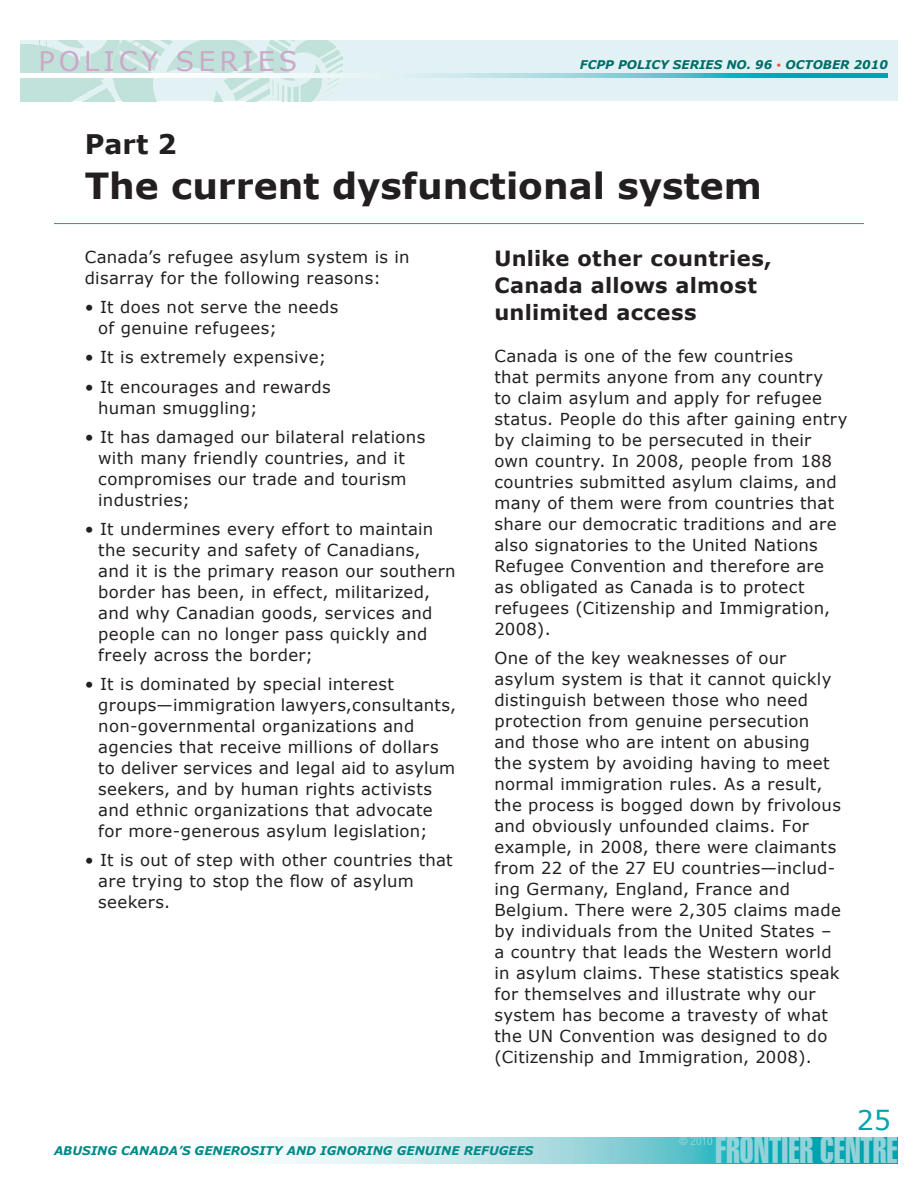
<style>
.page{position:relative;width:918px;height:1188px;background:#fff}
.page>*{position:absolute;margin:0;border:0;box-sizing:border-box;transform-origin:0 0}
.t1{font:36.6px "Swiss 911 BT Extra Compressed";color:#94d2d9}
.t2{font:700 36px "Verdana";color:#231f20}
.t3{font:27px "Verdana";letter-spacing:.15em;color:#cca8c9}
.t4{font:700 27px "Verdana";color:#231f20}
.t5{font:27px "Verdana";color:#00a4af}
.t6{font:700 21px/27px "Verdana";letter-spacing:.015em;color:#231f20}
.t7{font:16.5px/21px "Verdana";letter-spacing:.02em;color:#231f20}
.t8{font:italic 700 12px "Verdana";color:#008a87}
.t9{font:italic 700 12px "Verdana";color:#006d69}
.t10{font:condensed 11.25px "Swiss 721 BT";color:#94d2d9}
.s1{font-weight:400;font-style:normal;font-size:9px;color:#d95842}
.s2{font-family:"Swiss 911 BT Extra Compressed";font-stretch:normal}
</style>
<div class="page">
<svg style="left:261px;top:1137px;width:636px;height:26px;background:#82d0d7"></svg>
<div style="left:20px;top:40px;width:877px;height:61px;background:#e2f2f4"></div>
<img style="left:270px;top:41px;width:73px;height:60px">
<img style="left:127px;top:40px;width:143px;height:61px">
<img style="left:20px;top:40px;width:107px;height:61px">
<svg style="left:20px;top:74px;width:868px;height:3px"></svg>
<hr style="left:54px;top:223px;width:810px;height:1px;background:#00a4af">
<h3 class="t3" style="left:39px;top:44px;width:260px">POLICY SERIES</h3>
<p class="t9" style="left:580px;top:57px;width:309px">FCPP POLICY SERIES NO. 96 <span class="s1">•</span> OCTOBER 2010</p>
<h3 class="t4" style="left:85px;top:127px;width:93px">Part 2</h3>
<h2 class="t2" style="left:85px;top:163px;width:679px">The current dysfunctional system</h2>
<p class="t7" style="left:85px;top:246px;width:326px">Canada’s refugee asylum system is in disarray for the following reasons:</p>
<p class="t7" style="left:98px;top:296px;width:242px;text-indent:-14px">• It does not serve the needs of genuine refugees;</p>
<p class="t7" style="left:85px;top:346px;width:243px">• It is extremely expensive;</p>
<p class="t7" style="left:98px;top:375px;width:234px;text-indent:-14px">• It encourages and rewards human smuggling;</p>
<p class="t7" style="left:98px;top:426px;width:328px;text-indent:-14px">• It has damaged our bilateral relations with many friendly countries, and it compromises our trade and tourism industries;</p>
<p class="t7" style="left:98px;top:518px;width:359px;text-indent:-14px">• It undermines every effort to maintain the security and safety of Canadians,<br>and it is the primary reason our southern border has been, in effect, militarized, and why Canadian goods, services and people can no longer pass quickly and freely across the border;</p>
<p class="t7" style="left:98px;top:673px;width:359px;text-indent:-13px">• It is dominated by special interest groups—immigration lawyers,consultants, non-governmental organizations and agencies that receive millions of dollars to deliver services and legal aid to asylum seekers, and by human rights activists and ethnic organizations that advocate for more-generous asylum legislation;</p>
<p class="t7" style="left:98px;top:849px;width:356px;text-indent:-13px">• It is out of step with other countries that are trying to stop the flow of asylum seekers.</p>
<p class="t6" style="left:494px;top:244px;width:279px">Unlike other countries,<br>Canada allows almost unlimited access</p>
<p class="t7" style="left:494px;top:344px;width:355px">Canada is one of the few countries<br>that permits anyone from any country<br>to claim asylum and apply for refugee status. People do this after gaining entry by claiming to be persecuted in their own country. In 2008, people from 188 countries submitted asylum claims, and many of them were from countries that share our democratic traditions and are also signatories to the United Nations Refugee Convention and therefore are<br>as obligated as Canada is to protect refugees (Citizenship and Immigration, 2008).</p>
<p class="t7" style="left:494px;top:647px;width:348px">One of the key weaknesses of our asylum system is that it cannot quickly distinguish between those who need protection from genuine persecution and those who are intent on abusing the system by avoiding having to meet normal immigration rules. As a result, the process is bogged down by frivolous and obviously unfounded claims. For example, in 2008, there were claimants from 22 of the 27 EU countries—includ&shy;ing Germany, England, France and Belgium. There were 2,305 claims made by individuals from the United States – a country that leads the Western world in asylum claims. These statistics speak for themselves and illustrate why our system has become a travesty of what the UN Convention was designed to do (Citizenship and Immigration, 2008).</p>
<h3 class="t5" style="left:857px;top:1103px;width:36px">25</h3>
<p class="t8" style="left:54px;top:1143px;width:481px">ABUSING CANADA’S GENEROSITY AND IGNORING GENUINE REFUGEES</p>
<p class="t10" style="left:679px;top:1134px;width:35px"><span class="s2">©</span> 2010</p>
<h1 class="t1" style="left:715px;top:1130px;width:184px">FRONTIER CENTRE</h1>
</div>
